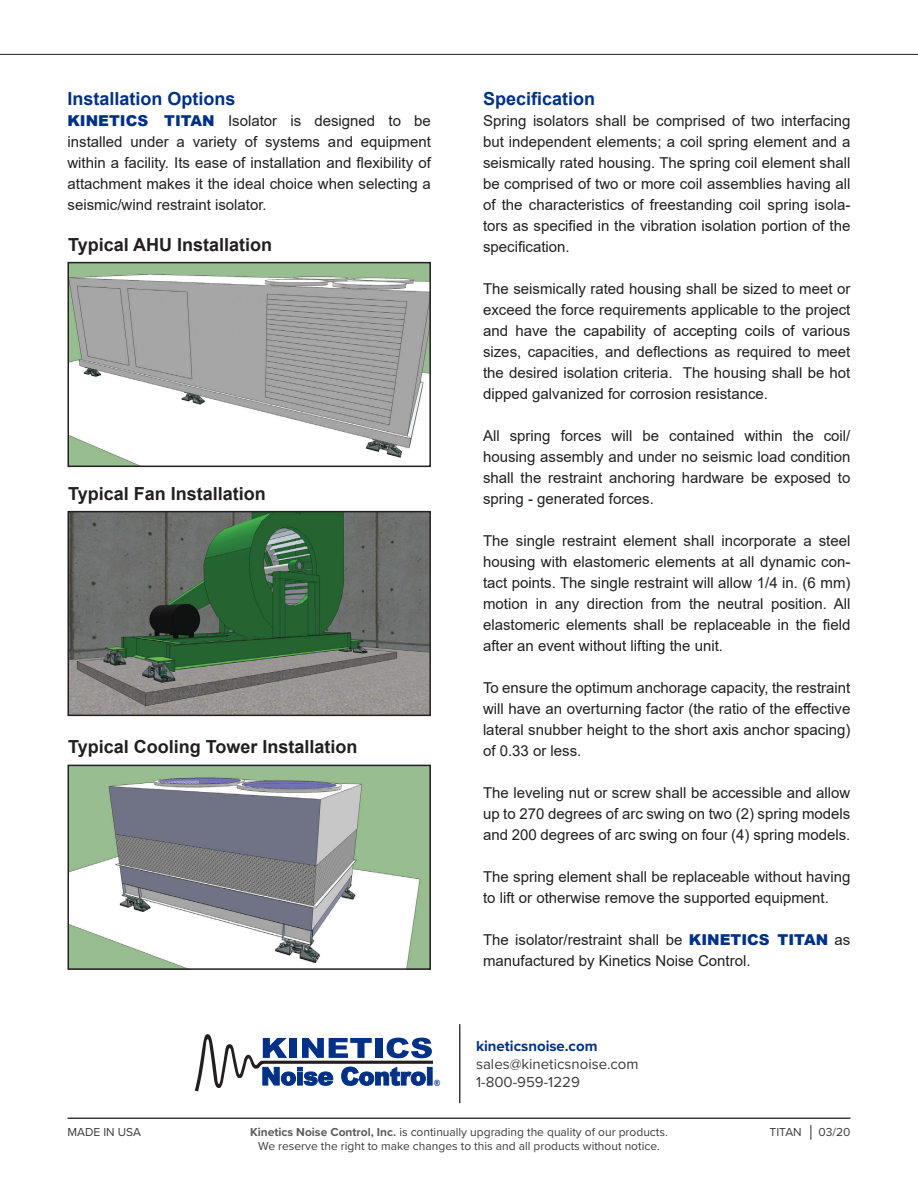
<style>
.page{position:relative;width:918px;height:1188px;background:#fff}
.page>*{position:absolute;margin:0;border:0;box-sizing:border-box;transform-origin:0 0}
.t1{font:700 18px "Arial";color:#231f20}
.t2{font:700 18px "Arial";color:#003186}
.t3{font:15px/21px "Arial";color:#231f20;text-align:justify}
.t4{font:15px "Proxima Nova";color:#3b3c3e}
.t5{font:700 15px "Proxima Nova";color:#003186}
.t6{font:12px "Proxima Nova";color:#3b3c3e}
.t7{font:900 8.7px "Arial";color:#003186;scale:.87 1}
.s1{font-weight:900;color:#003186}
.s2{font-weight:700;color:#5f5b5c}
.s3{font-family:"Arial"}
</style>
<div class="page">
<img style="left:71px;top:265px;width:357px;height:199px">
<div style="left:68px;top:262px;width:363px;height:205px;border:2px solid #231f20"></div>
<img style="left:71px;top:768px;width:357px;height:199px">
<div style="left:68px;top:765px;width:363px;height:205px;border:2px solid #231f20"></div>
<img style="left:71px;top:514px;width:357px;height:199px">
<div style="left:68px;top:511px;width:363px;height:205px;border:2px solid #231f20"></div>
<hr style="left:0;top:54px;width:918px;height:1px;background:#231f20">
<hr style="left:68px;top:1118px;width:782px;height:1px;background:#3b3c3e">
<hr style="left:459px;top:1024px;width:1px;height:79px;background:#3b3c3e">
<svg style="left:195px;top:1034px;width:238px;height:57px"></svg>
<div style="left:427px;top:1067px;width:5px;height:18px;background:#003186;border:1px solid #003186"></div>
<p class="t2" style="left:68px;top:86px;width:170px">Installation Options</p>
<p class="t3" style="left:68px;top:110px;width:365px"><span class="s1">KINETICS TITAN</span> Isolator is designed to be installed under a variety of systems and equipment within a facility. Its ease of installation and flexibility of attachment makes it the ideal choice when selecting a seismic/wind restraint isolator.</p>
<p class="t1" style="left:68px;top:232px;width:206px">Typical AHU Installation</p>
<p class="t1" style="left:68px;top:481px;width:199px">Typical Fan Installation</p>
<p class="t1" style="left:68px;top:734px;width:291px">Typical Cooling Tower Installation</p>
<p class="t2" style="left:483px;top:86px;width:114px">Specification</p>
<p class="t3" style="left:483px;top:110px;width:369px">Spring isolators shall be comprised of two interfacing but independent elements; a coil spring element and a seismically rated housing. The spring coil element shall be comprised of two or more coil assemblies having all of the characteristics of freestanding coil spring isola&shy;tors as specified in the vibration isolation portion of the specification.</p>
<p class="t3" style="left:483px;top:278px;width:369px">The seismically rated housing shall be sized to meet or exceed the force requirements applicable to the project and have the capability of accepting coils of various sizes, capacities, and deflections as required to meet the desired isolation criteria. The housing shall be hot dipped galvanized for corrosion resistance.</p>
<p class="t3" style="left:483px;top:425px;width:369px">All spring forces will be contained within the coil/ housing assembly and under no seismic load condition shall the restraint anchoring hardware be exposed to spring - generated forces.</p>
<p class="t3" style="left:483px;top:530px;width:369px">The single restraint element shall incorporate a steel housing with elastomeric elements at all dynamic con&shy;tact points. The single restraint will allow 1/4 in. (6 mm) motion in any direction from the neutral position. All elastomeric elements shall be replaceable in the field after an event without lifting the unit.</p>
<p class="t3" style="left:483px;top:677px;width:369px">To ensure the optimum anchorage capacity, the restraint will have an overturning factor (the ratio of the effective lateral snubber height to the short axis anchor spacing) of 0.33 or less.</p>
<p class="t3" style="left:483px;top:782px;width:369px">The leveling nut or screw shall be accessible and allow up to 270 degrees of arc swing on two (2) spring models and 200 degrees of arc swing on four (4) spring models.</p>
<p class="t3" style="left:483px;top:866px;width:369px">The spring element shall be replaceable without having to lift or otherwise remove the supported equipment.</p>
<p class="t3" style="left:483px;top:929px;width:369px">The isolator/restraint shall be <span class="s1">KINETICS TITAN</span> as manufactured by Kinetics Noise Control.</p>
<p class="t5" style="left:476px;top:1035px;width:123px">kineticsnoise.com</p>
<p class="t4" style="left:476px;top:1053px;width:164px">sales@kineticsnoise.com</p>
<p class="t6" style="left:68px;top:1123px;width:75px">MADE IN USA</p>
<p class="t7" style="left:434px;top:1076px;width:8px">®</p>
<p class="t4" style="left:476px;top:1071px;width:105px">1-800-959-1229</p>
<p class="t6" style="left:250px;top:1123px;width:419px"><span class="s2">Kinetics Noise Control, Inc.</span> is continually upgrading the quality of our products.</p>
<p class="t6" style="left:770px;top:1123px;width:82px">TITAN <span class="s3">│</span> 03/20</p>
<p class="t6" style="left:258px;top:1137px;width:403px">We reserve the right to make changes to this and all products without notice.</p>
</div>
